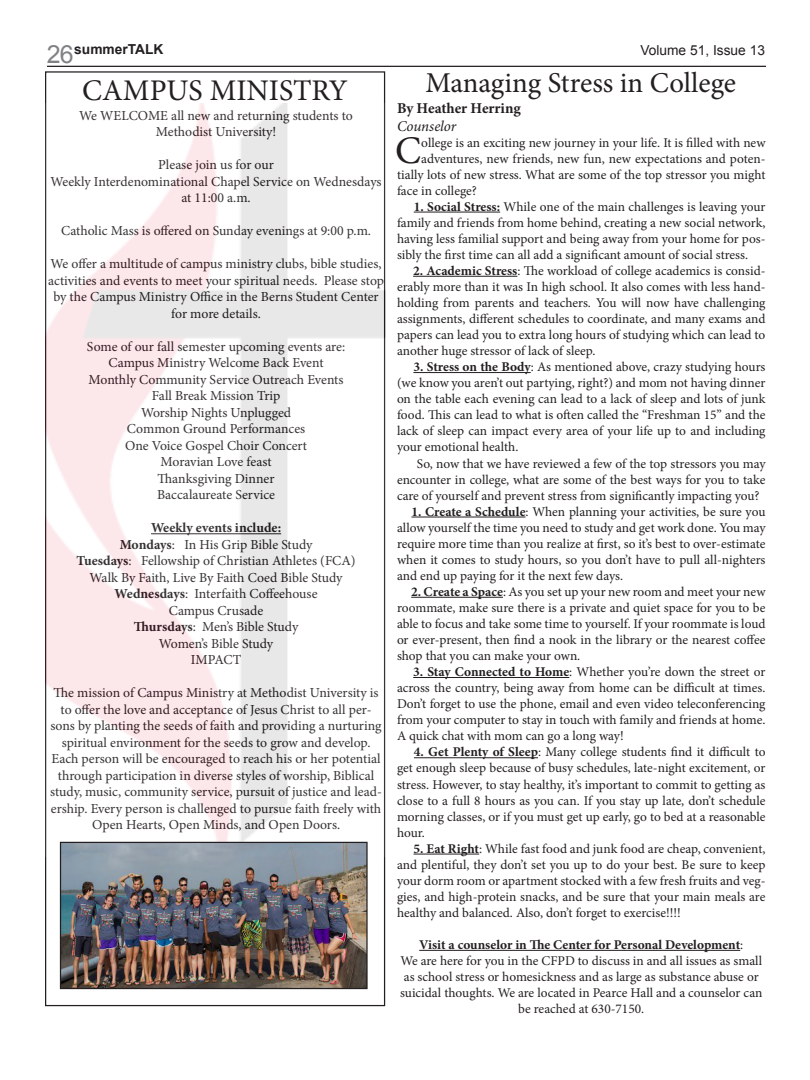
<style>
.page{position:relative;width:810px;height:1080px;background:#fff}
.page>*{position:absolute;margin:0;border:0;box-sizing:border-box;transform-origin:0 0}
.t1{font:39.12px "Minion Pro";color:#231f20}
.t2{font:30px "Minion Pro";color:#231f20}
.t3{font:28.75px "Minion Pro";letter-spacing:-.005em;color:#231f20}
.t4{font:25px "Arial";color:#808285}
.t5{font:700 15px "Minion Pro";letter-spacing:-.005em;color:#231f20}
.t6{font:italic 15px "Minion Pro";letter-spacing:-.005em;color:#231f20}
.t7{font:13.75px/16.5px "Minion Pro";letter-spacing:-.005em;color:#231f20;text-align:center}
.t8{font:700 13.75px "Minion Pro";color:#231f20}
.t9{font:13.75px "Arial";color:#231f20}
.t10{font:700 13.75px "Arial";color:#231f20}
.t11{font:13.38px/16px "Minion Pro";letter-spacing:-.005em;color:#231f20;text-align:justify}
.t12{font:700 13.38px "Minion Pro";letter-spacing:-.005em;color:#231f20}
.s1{font-weight:700}
.s2{font-weight:400}
</style>
<div class="page">
<hr style="left:414px;top:212px;width:86px;height:1px;background:#231f20">
<hr style="left:413px;top:276px;width:104px;height:1px;background:#231f20">
<hr style="left:413px;top:372px;width:118px;height:1px;background:#231f20">
<hr style="left:411px;top:517px;width:115px;height:1px;background:#231f20">
<hr style="left:411px;top:597px;width:92px;height:1px;background:#231f20">
<hr style="left:413px;top:677px;width:156px;height:1px;background:#231f20">
<hr style="left:414px;top:757px;width:124px;height:1px;background:#231f20">
<hr style="left:414px;top:854px;width:65px;height:1px;background:#231f20">
<hr style="left:419px;top:950px;width:321px;height:1px;background:#231f20">
<img style="left:45px;top:103px;width:340px;height:754px">
<img style="left:62px;top:844px;width:304px;height:143px">
<div style="left:60px;top:842px;width:308px;height:147px;border:1px solid #231f20"></div>
<hr style="left:47px;top:66px;width:719px;height:1px;background:#231f20">
<p class="t10" style="left:74px;top:40px;width:91px">summerTALK</p>
<p class="t9" style="left:640px;top:41px;width:126px">Volume 51, Issue 13</p>
<p class="t4" style="left:47px;top:38px;width:28px">26</p>
<p class="t2" style="left:82px;top:70px;width:267px">CAMPUS MINISTRY</p>
<p class="t7" style="left:79px;top:107px;width:275px">We WELCOME all new and returning students to</p>
<p class="t7" style="left:156px;top:124px;width:122px">Methodist University!</p>
<p class="t7" style="left:158px;top:157px;width:117px">Please join us for our</p>
<p class="t7" style="left:50px;top:173px;width:333px">Weekly Interdenominational Chapel Service on Wednesdays at 11:00 a.m.</p>
<p class="t7" style="left:61px;top:223px;width:311px">Catholic Mass is offered on Sunday evenings at 9:00 p.m.</p>
<p class="t7" style="left:48px;top:256px;width:338px">We offer a multitude of campus ministry clubs, bible studies, activities and events to meet your spiritual needs. Please stop by the Campus Ministry Office in the Berns Student Center for more details.</p>
<p class="t7" style="left:87px;top:338px;width:260px">Some of our fall semester upcoming events are:</p>
<p class="t7" style="left:109px;top:355px;width:216px">Campus Ministry Welcome Back Event</p>
<p class="t7" style="left:89px;top:371px;width:256px">Monthly Community Service Outreach Events</p>
<p class="t7" style="left:152px;top:388px;width:130px">Fall Break Mission Trip</p>
<p class="t7" style="left:141px;top:404px;width:152px">Worship Nights Unplugged</p>
<p class="t7" style="left:127px;top:421px;width:180px">Common Ground Performances</p>
<p class="t7" style="left:125px;top:437px;width:184px">One Voice Gospel Choir Concert</p>
<p class="t7" style="left:161px;top:454px;width:112px">Moravian Love feast</p>
<p class="t7" style="left:158px;top:470px;width:118px">Thanksgiving Dinner</p>
<p class="t7" style="left:157px;top:487px;width:120px">Baccalaureate Service</p>
<p class="t8" style="left:151px;top:518px;width:132px">Weekly events include:</p>
<p class="t7" style="left:120px;top:536px;width:194px"><span class="s1">Mondays</span>: In His Grip Bible Study</p>
<p class="t7" style="left:76px;top:553px;width:281px"><span class="s1">Tuesdays</span>: Fellowship of Christian Athletes (FCA)</p>
<p class="t7" style="left:90px;top:569px;width:255px">Walk By Faith, Live By Faith Coed Bible Study</p>
<p class="t7" style="left:115px;top:586px;width:204px"><span class="s1">Wednesdays</span>: Interfaith Coffeehouse</p>
<p class="t7" style="left:169px;top:602px;width:96px">Campus Crusade</p>
<p class="t7" style="left:134px;top:619px;width:166px"><span class="s1">Thursdays</span>: Men’s Bible Study</p>
<p class="t7" style="left:159px;top:635px;width:116px">Women’s Bible Study</p>
<p class="t7" style="left:191px;top:652px;width:52px">IMPACT</p>
<p class="t7" style="left:50px;top:685px;width:333px">The mission of Campus Ministry at Methodist University is to offer the love and acceptance of Jesus Christ to all per&shy;sons by planting the seeds of faith and providing a nurturing spiritual environment for the seeds to grow and develop.<br>Each person will be encouraged to reach his or her potential through participation in diverse styles of worship, Biblical study, music, community service, pursuit of justice and lead&shy;ership. Every person is challenged to pursue faith freely with Open Hearts, Open Minds, and Open Doors.</p>
<p class="t3" style="left:425px;top:64px;width:312px">Managing Stress in College</p>
<p class="t5" style="left:397px;top:98px;width:125px">By Heather Herring</p>
<p class="t6" style="left:397px;top:116px;width:61px">Counselor</p>
<p class="t1" style="left:395px;top:124px;width:28px">C</p>
<p class="t11" style="left:421px;top:134px;width:346px">ollege is an exciting new journey in your life. It is filled with new</p>
<p class="t11" style="left:421px;top:150px;width:346px">adventures, new friends, new fun, new expectations and poten-</p>
<p class="t11" style="left:397px;top:166px;width:370px">tially lots of new stress. What are some of the top stressor you might</p>
<p class="t11" style="left:397px;top:182px;width:81px">face in college?</p>
<p class="t11" style="left:397px;top:199px;width:370px;text-indent:17px"><span class="s1">1. Social Stress:</span> While one of the main challenges is leaving your family and friends from home behind, creating a new social network, having less familial support and being away from your home for pos&shy;sibly the first time can all add a significant amount of social stress.</p>
<p class="t11" style="left:397px;top:263px;width:370px;text-indent:16px"><span class="s1">2. Academic Stress</span>: The workload of college academics is consid&shy;erably more than it was In high school. It also comes with less hand&shy;holding from parents and teachers. You will now have challenging assignments, different schedules to coordinate, and many exams and papers can lead you to extra long hours of studying which can lead to another huge stressor of lack of sleep.</p>
<p class="t11" style="left:397px;top:359px;width:370px;text-indent:16px"><span class="s1">3. Stress on the Body</span>: As mentioned above, crazy studying hours (we know you aren’t out partying, right?) and mom not having dinner on the table each evening can lead to a lack of sleep and lots of junk food. This can lead to what is often called the “Freshman 15” and the lack of sleep can impact every area of your life up to and including your emotional health.</p>
<p class="t11" style="left:397px;top:455px;width:370px;text-indent:20px">So, now that we have reviewed a few of the top stressors you may encounter in college, what are some of the best ways for you to take care of yourself and prevent stress from significantly impacting you?</p>
<p class="t11" style="left:397px;top:503px;width:370px;text-indent:14px"><span class="s1">1. Create a Schedule</span>: When planning your activities, be sure you allow yourself the time you need to study and get work done. You may require more time than you realize at first, so it’s best to over-estimate when it comes to study hours, so you don’t have to pull all-nighters and end up paying for it the next few days.</p>
<p class="t11" style="left:397px;top:584px;width:370px;text-indent:14px"><span class="s1">2. Create a Space</span>: As you set up your new room and meet your new roommate, make sure there is a private and quiet space for you to be able to focus and take some time to yourself. If your roommate is loud or ever-present, then find a nook in the library or the nearest coffee shop that you can make your own.</p>
<p class="t11" style="left:397px;top:664px;width:370px;text-indent:16px"><span class="s1">3. Stay Connected to Home</span>: Whether you’re down the street or across the country, being away from home can be difficult at times.<br>Don’t forget to use the phone, email and even video teleconferencing from your computer to stay in touch with family and friends at home.<br>A quick chat with mom can go a long way!</p>
<p class="t11" style="left:397px;top:744px;width:370px;text-indent:17px"><span class="s1">4. Get Plenty of Sleep</span>: Many college students find it difficult to get enough sleep because of busy schedules, late-night excitement, or stress. However, to stay healthy, it’s important to commit to getting as close to a full 8 hours as you can. If you stay up late, don’t schedule morning classes, or if you must get up early, go to bed at a reasonable hour.</p>
<p class="t11" style="left:397px;top:841px;width:370px;text-indent:17px"><span class="s1">5. Eat Right</span>: While fast food and junk food are cheap, convenient, and plentiful, they don’t set you up to do your best. Be sure to keep your dorm room or apartment stocked with a few fresh fruits and veg&shy;gies, and high-protein snacks, and be sure that your main meals are healthy and balanced. Also, don’t forget to exercise!!!!</p>
<p class="t12" style="left:419px;top:935px;width:326px">Visit a counselor in The Center for Personal Development<span class="s2">:</span></p>
<p class="t11" style="left:400px;top:953px;width:364px;text-align:center">We are here for you in the CFPD to discuss in and all issues as small as school stress or homesickness and as large as substance abuse or suicidal thoughts. We are located in Pearce Hall and a counselor can be reached at 630-7150.</p>
</div>
